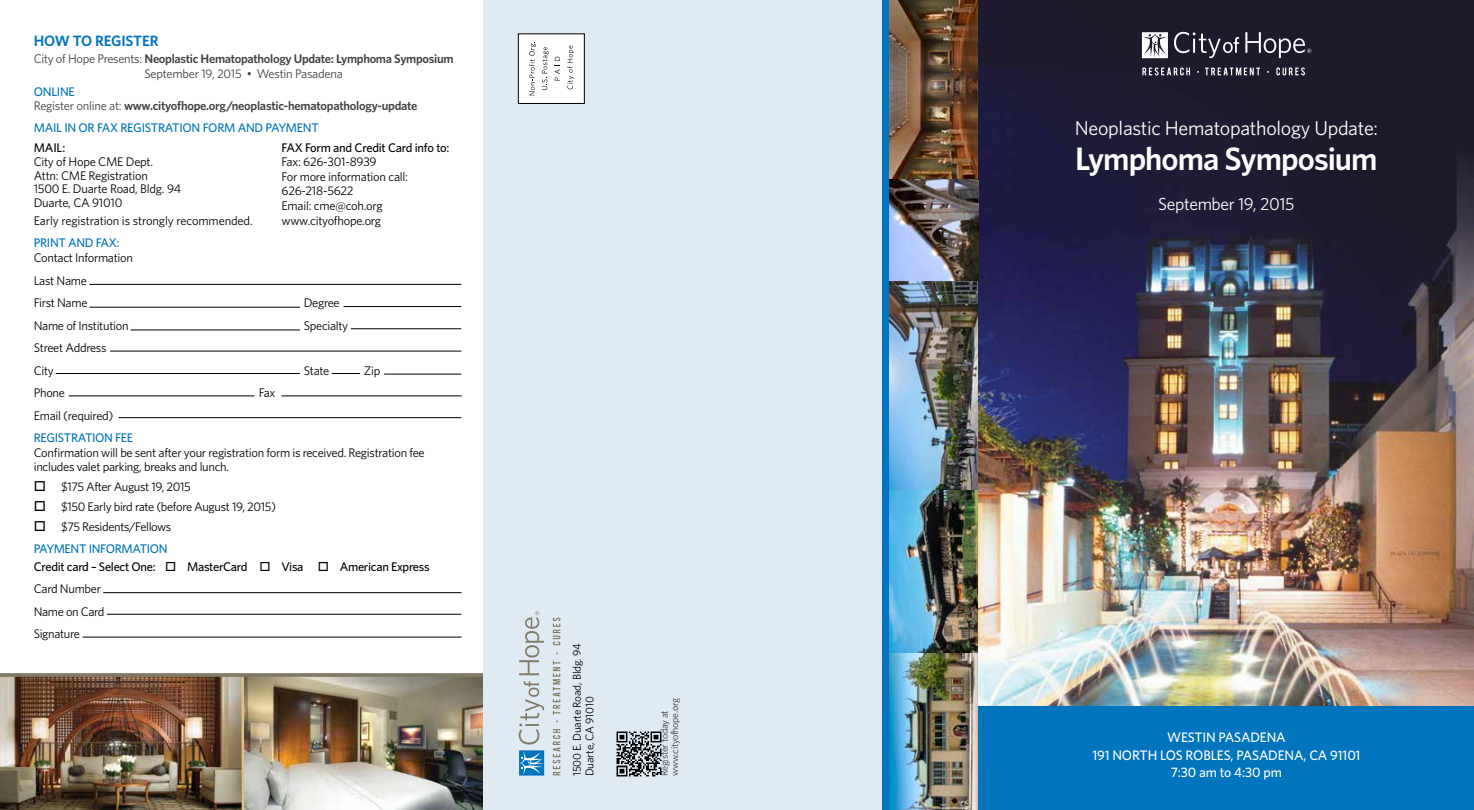
<style>
.page{position:relative;width:1474px;height:810px;background:#fff}
.page>*{position:absolute;margin:0;border:0;box-sizing:border-box;transform-origin:0 0}
.t1{font:600 32.5px "Whitney";letter-spacing:-.03em;color:#fff}
.t2{font:20px "Whitney";letter-spacing:-.015em;color:#fff}
.t3{font:17.5px "Whitney";letter-spacing:-.02em;color:#fff}
.t4{font:600 15px "Whitney";letter-spacing:-.01em;color:#0074bc}
.t5{font:500 13.75px/17.5px "Whitney";letter-spacing:-.01em;color:#fff;text-align:center}
.t6{font:12.5px/22.5px "Whitney";letter-spacing:-.025em;color:#000}
.t7{font:12.5px/15px "Whitney";letter-spacing:-.02em;color:#414042;text-align:center}
.t8{font:500 12.5px/17.5px "Whitney";letter-spacing:-.025em;color:#000}
.t9{font:600 12.5px/13.8px "Whitney";letter-spacing:-.02em;color:#414042}
.t10{font:500 12.5px "Whitney";letter-spacing:-.025em;color:#0074bc}
.t11{font:11.25px/12.5px "Whitney";letter-spacing:-.02em;color:#000}
.t12{font:10px/10.2px "Whitney";letter-spacing:-.03em;color:#414042}
.s1{font-weight:600}
.s2{font-weight:500;color:#0074bc}
.s3{font-weight:400}
.s4{color:#0074bc}
</style>
<div class="page">
<img style="left:0;top:677px;width:484px;height:133px">
<hr style="left:241px;top:675px;width:3px;height:135px;background:#dec283">
<svg style="left:0;top:673px;width:484px;height:4px;background:#857e6b"></svg>
<div style="left:484px;top:0;width:446px;height:810px;background:#e0eaf3"></div>
<svg style="left:553px;top:729px;width:7px;height:46px"></svg>
<svg style="left:553px;top:661px;width:7px;height:61px"></svg>
<svg style="left:553px;top:617px;width:7px;height:28px"></svg>
<svg style="left:519px;top:681px;width:25px;height:95px"></svg>
<svg style="left:519px;top:611px;width:25px;height:64px"></svg>
<img style="left:616px;top:731px;width:46px;height:46px">
<div style="left:518px;top:34px;width:66px;height:69px;background:#fff"></div>
<svg style="left:529px;top:42px;width:7px;height:53px"></svg>
<svg style="left:542px;top:47px;width:7px;height:43px"></svg>
<svg style="left:555px;top:57px;width:5px;height:23px"></svg>
<svg style="left:567px;top:46px;width:7px;height:43px"></svg>
<div style="left:518px;top:34px;width:66px;height:70px;border:1px solid #000"></div>
<div style="left:882px;top:0;width:97px;height:810px;background:#0074bc"></div>
<img style="left:889px;top:280px;width:89px;height:210px">
<img style="left:889px;top:0;width:89px;height:179px">
<img style="left:889px;top:490px;width:89px;height:164px">
<img style="left:889px;top:654px;width:89px;height:156px">
<img style="left:979px;top:0;width:495px;height:706px">
<svg style="left:1142px;top:67px;width:48px;height:8px"></svg>
<svg style="left:1205px;top:68px;width:55px;height:7px"></svg>
<svg style="left:1276px;top:67px;width:29px;height:8px"></svg>
<svg style="left:1174px;top:32px;width:65px;height:26px;background:#464452"></svg>
<svg style="left:1142px;top:32px;width:26px;height:26px"></svg>
<svg style="left:1245px;top:32px;width:66px;height:26px;background:#494754"></svg>
<div style="left:979px;top:706px;width:495px;height:104px;background:#0074bc"></div>
<hr style="left:89px;top:307px;width:211px;height:1px;background:#000">
<hr style="left:344px;top:306px;width:117px;height:1px;background:#000">
<hr style="left:351px;top:328px;width:110px;height:1px;background:#000">
<hr style="left:56px;top:373px;width:244px;height:1px;background:#000">
<hr style="left:130px;top:330px;width:170px;height:1px;background:#000">
<hr style="left:110px;top:351px;width:351px;height:1px;background:#000">
<hr style="left:69px;top:396px;width:185px;height:1px;background:#000">
<hr style="left:282px;top:396px;width:180px;height:1px;background:#000">
<hr style="left:384px;top:374px;width:77px;height:1px;background:#000">
<svg style="left:332px;top:373px;width:28px;height:1px"></svg>
<hr style="left:119px;top:417px;width:342px;height:1px;background:#000">
<hr style="left:89px;top:284px;width:372px;height:1px;background:#000">
<hr style="left:107px;top:614px;width:354px;height:1px;background:#000">
<hr style="left:83px;top:637px;width:379px;height:1px;background:#000">
<hr style="left:103px;top:592px;width:359px;height:1px;background:#000">
<img style="left:889px;top:179px;width:89px;height:101px">
<p class="t4" style="left:34px;top:31px;width:126px">HOW TO REGISTER</p>
<p class="t7" style="left:34px;top:51px;width:421px">City of Hope Presents: <span class="s1">Neoplastic Hematopathology Update: Lymphoma Symposium<br></span>September 19, 2015 • Westin Pasadena</p>
<p class="t9" style="left:34px;top:84px;width:385px"><span class="s2">ONLINE<br></span><span class="s3">Register online at:</span> www.cityofhope.org/neoplastic-hematopathology-update</p>
<p class="t10" style="left:34px;top:120px;width:116px">MAI L IN OR FAX REGISTRATION</p>
<p class="t10" style="left:203px;top:120px;width:45px">FORM AND</p>
<p class="t10" style="left:266px;top:120px;width:40px">PAYMENT</p>
<p class="t8" style="left:34px;top:139px;width:33px">MAI L:</p>
<p class="t6" style="left:34px;top:154px;width:149px;line-height:13.8px">City of Hope CME Dept.<br>Attn: CME Registration<br>1500 E. Duarte Road, Bldg. 94<br>Duarte, CA 91010</p>
<p class="t6" style="left:34px;top:209px;width:221px">Early registration is strongly recommended.</p>
<p class="t10" style="left:34px;top:235px;width:14px">PRINT</p>
<p class="t10" style="left:68px;top:235px;width:10px">AND</p>
<p class="t10" style="left:96px;top:235px;width:25px">FAX:</p>
<p class="t6" style="left:34px;top:246px;width:101px">Contact Information<br>Last Name<br>First Name</p>
<p class="t8" style="left:282px;top:139px;width:169px">Fax Form and Credit Card info to:</p>
<p class="t6" style="left:282px;top:154px;width:128px;line-height:15px">Fax: 626-301-8939<br>For more information call:</p>
<p class="t6" style="left:282px;top:182px;width:103px;line-height:15px">626-218-5622<br>Email: cme@coh.org www.cityofhope.org</p>
<p class="t6" style="left:304px;top:291px;width:37px">Degree</p>
<p class="t6" style="left:34px;top:314px;width:96px">Name of Institution</p>
<p class="t6" style="left:304px;top:314px;width:46px">Specialty</p>
<p class="t6" style="left:34px;top:336px;width:74px">Street Address<br>City</p>
<p class="t6" style="left:304px;top:359px;width:27px">State</p>
<p class="t6" style="left:364px;top:359px;width:18px">Zip</p>
<p class="t6" style="left:34px;top:381px;width:33px">Phone</p>
<p class="t6" style="left:259px;top:381px;width:18px">Fax</p>
<p class="t6" style="left:34px;top:404px;width:81px">Email (required)</p>
<p class="t10" style="left:34px;top:430px;width:29px">REGISTRATION</p>
<p class="t10" style="left:115px;top:430px;width:13px">FEE</p>
<p class="t6" style="left:34px;top:446px;width:392px;line-height:13.8px">Confirmation will be sent after your registration form is received. Registration fee includes valet parking, breaks and lunch.</p>
<p class="t6" style="left:34px;top:475px;width:159px">□ $175 After August 19, 2015</p>
<p class="t6" style="left:34px;top:495px;width:244px">□ $150 Early bird rate (before August 19, 2015)</p>
<p class="t6" style="left:34px;top:515px;width:139px">□ $75 Residents/Fellows<br><span class="s2">PAYMENT</span></p>
<p class="t8" style="left:34px;top:540px;width:397px;text-indent:55px"><span class="s4">IN FORMATION<br></span>Credit card – Select One: □ MasterCard □ Visa □ American Express</p>
<p class="t6" style="left:34px;top:577px;width:72px">Card Number<br>Name on Card<br>Signature</p>
<p class="t11" style="left:570px;top:776px;width:134px;rotate:-90deg">1500 E. Duarte Road, Bldg. 94<br>Duarte, CA 91010</p>
<p class="t12" style="left:659px;top:776px;width:80px;rotate:-90deg">Register today at www.cityofhope.org</p>
<h2 class="t2" style="left:1075px;top:116px;width:305px">Neoplastic Hematopathology Update:</h2>
<h1 class="t1" style="left:1075px;top:139px;width:304px">Lymphoma Symposium</h1>
<h3 class="t3" style="left:1158px;top:194px;width:138px">September 19, 2015</h3>
<p class="t5" style="left:1092px;top:728px;width:270px">Westin Pasadena<br>191 N orth Los Robles, Pasadena, CA 91101<br>7:30 am to 4:30 pm</p>
</div>
